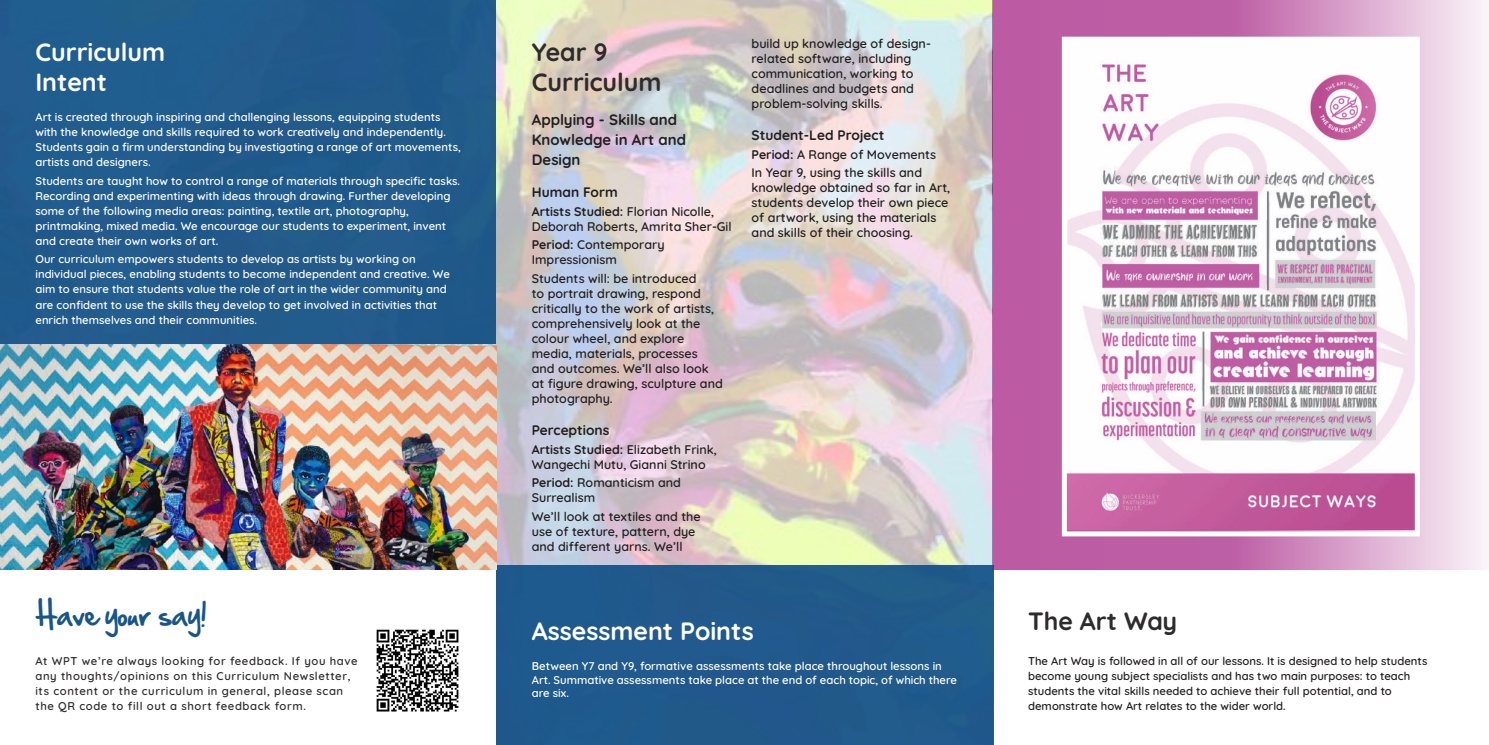
<style>
.page{position:relative;width:1489px;height:745px;background:#fff}
.page>*{position:absolute;margin:0;border:0;box-sizing:border-box;transform-origin:0 0}
.t1{font:700 25px/30px "Quicksand";color:#fff}
.t2{font:700 25px/30px "Quicksand";color:#2e2b2c}
.t3{font:25px "Hand Of Sean";color:#18568a}
.t4{font:700 15px/20px "Quicksand";color:#231f20}
.t5{font:700 13.75px "Quicksand";color:#231f20}
.t6{font:300 12.5px/15px "Quicksand";color:#231f20}
.t7{font:300 11.25px/15px "Quicksand";color:#fff}
.t8{font:300 11.25px/15px "Quicksand";color:#231f20}
.t9{font:300 11.25px/15px "Quicksand";letter-spacing:.05em;color:#2e2b2c}
.s1{font-weight:700}
</style>
<div class="page">
<svg style="left:992px;top:0;width:495px;height:569px;background:#d292c1"></svg>
<img style="left:495px;top:0;width:497px;height:570px">
<div style="left:0;top:0;width:496px;height:344px;background:#215b8c"></div>
<img style="left:376px;top:629px;width:83px;height:83px">
<svg style="left:1059px;top:34px;width:363px;height:504px"></svg>
<div style="left:496px;top:565px;width:497px;height:179px;background:#215a8c"></div>
<img style="left:0;top:344px;width:496px;height:225px">
<h1 class="t1" style="left:35px;top:34px;width:131px">Curriculum<br>Intent</h1>
<h1 class="t2" style="left:531px;top:34px;width:131px">Year 9<br>Curriculum</h1>
<p class="t7" style="left:35px;top:108px;width:427px">Art is created through inspiring and challenging lessons, equipping students with the knowledge and skills required to work creatively and independently.<br>Students gain a firm understanding by investigating a range of art movements, artists and designers.</p>
<p class="t7" style="left:35px;top:172px;width:426px">Students are taught how to control a range of materials through specific tasks.<br>Recording and experimenting with ideas through drawing. Further developing some of the following media areas: painting, textile art, photography, printmaking, mixed media. We encourage our students to experiment, invent and create their own works of art.</p>
<p class="t7" style="left:35px;top:251px;width:416px">Our curriculum empowers students to develop as artists by working on individual pieces, enabling students to become independent and creative. We aim to ensure that students value the role of art in the wider community and are confident to use the skills they develop to get involved in activities that enrich themselves and their communities.</p>
<h2 class="t4" style="left:531px;top:108px;width:156px">Applying - Skills and<br>Knowledge in Art and<br>Design</h2>
<p class="t5" style="left:531px;top:181px;width:87px">Human Form</p>
<p class="t6" style="left:531px;top:202px;width:201px"><span class="s1">Artists Studied:</span> Florian Nicolle,<br>Deborah Roberts, Amrita Sher-Gil</p>
<p class="t6" style="left:531px;top:236px;width:134px"><span class="s1">Period:</span> Contemporary<br>Impressionism</p>
<p class="t6" style="left:531px;top:269px;width:192px">Students will: be introduced<br>to portrait drawing, respond critically to the work of artists, comprehensively look at the colour wheel, and explore media, materials, processes and outcomes. We’ll also look at figure drawing, sculpture and photography.</p>
<p class="t5" style="left:531px;top:419px;width:79px">Perceptions</p>
<p class="t6" style="left:531px;top:440px;width:187px"><span class="s1">Artists Studied:</span> Elizabeth Frink,<br>Wangechi Mutu, Gianni Strino</p>
<p class="t6" style="left:531px;top:474px;width:151px"><span class="s1">Period:</span> Romanticism and<br>Surrealism</p>
<p class="t6" style="left:531px;top:507px;width:170px">We’ll look at textiles and the use of texture, pattern, dye and different yarns. We’ll</p>
<p class="t6" style="left:751px;top:35px;width:181px">build up knowledge of design&shy;related software, including communication, working to deadlines and budgets and problem-solving skills.</p>
<p class="t5" style="left:751px;top:124px;width:134px">Student-Led Project</p>
<p class="t6" style="left:751px;top:144px;width:186px;line-height:18.5px"><span class="s1">Period:</span> A Range of Movements<br>In Year 9, using the skills and</p>
<p class="t6" style="left:751px;top:179px;width:200px">knowledge obtained so far in Art, students develop their own piece of artwork, using the materials and skills of their choosing.</p>
<h1 class="t3" style="left:35px;top:591px;width:173px">Have your say!</h1>
<p class="t9" style="left:35px;top:651px;width:324px">At WPT we’re always looking for feedback. If you have any thoughts/opinions on this Curriculum Newsletter, its content or the curriculum in general, please scan the QR code to fill out a short feedback form.</p>
<h1 class="t1" style="left:531px;top:613px;width:224px">Assessment Points</h1>
<p class="t7" style="left:531px;top:658px;width:427px;line-height:13.5px">Between Y7 and Y9, formative assessments take place throughout lessons in<br>Art. Summative assessments take place at the end of each topic, of which there are six.</p>
<h1 class="t2" style="left:1028px;top:603px;width:151px">The Art Way</h1>
<p class="t8" style="left:1028px;top:651px;width:401px">The Art Way is followed in all of our lessons. It is designed to help students become young subject specialists and has two main purposes: to teach students the vital skills needed to achieve their full potential, and to demonstrate how Art relates to the wider world.</p>
</div>
